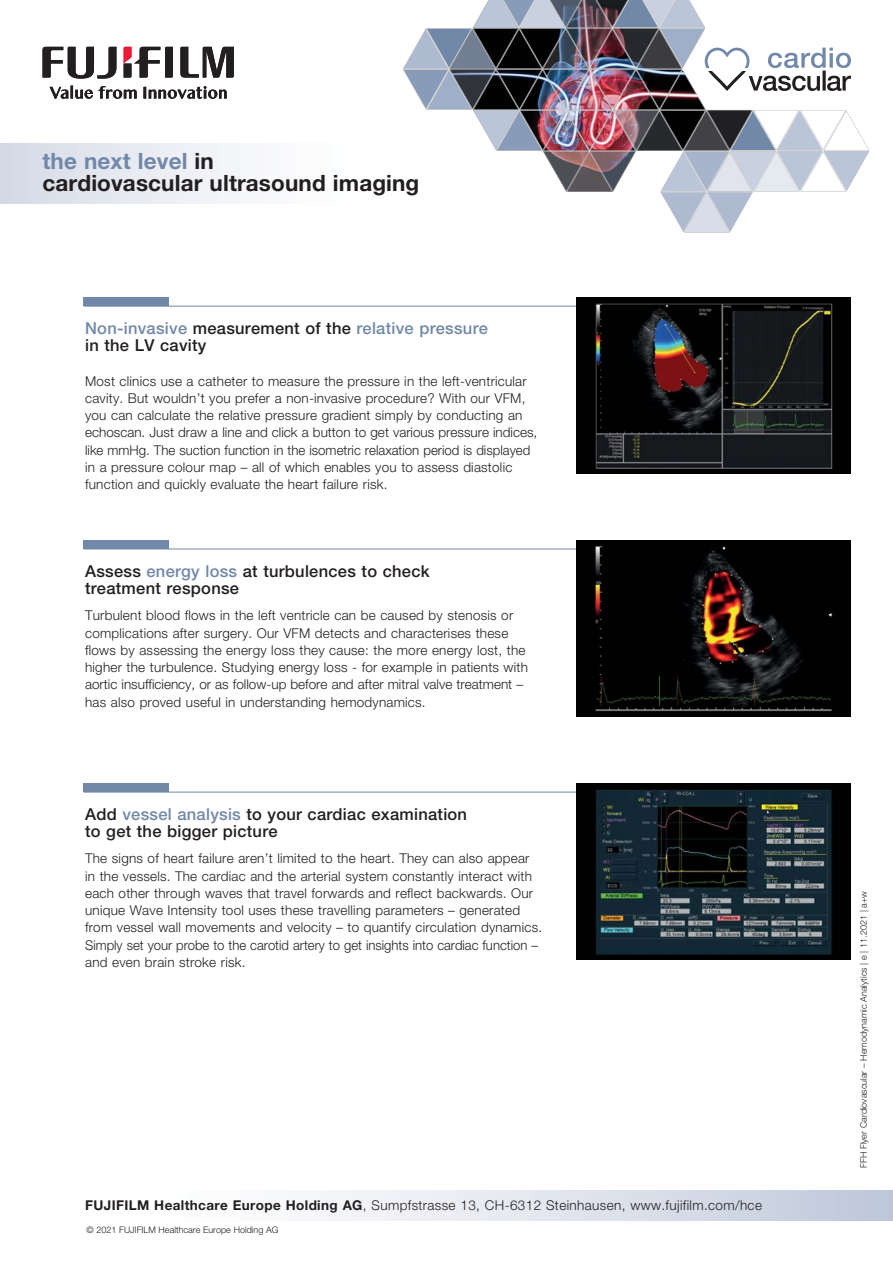
<style>
.page{position:relative;width:893px;height:1263px;background:#fff}
.page>*{position:absolute;margin:0;border:0;box-sizing:border-box;transform-origin:0 0}
.t1{font:700 22.5px/22.5px "Helvetica Neue LT Pro";letter-spacing:.005em;color:#231f20}
.t2{font:500 16.5px/17.2px "Helvetica Neue LT Pro";letter-spacing:.015em;color:#231f20}
.t3{font:300 13.5px/17.2px "Helvetica Neue LT Pro";letter-spacing:.015em;color:#231f20}
.t4{font:300 9px "Helvetica Neue LT Pro";color:#231f20}
.s1{color:#7188a9}
.s2{font-weight:700}
</style>
<div class="page">
<svg style="left:180px;top:47px;width:54px;height:31px"></svg>
<svg style="left:43px;top:47px;width:73px;height:32px"></svg>
<svg style="left:124px;top:47px;width:49px;height:31px"></svg>
<svg style="left:50px;top:86px;width:87px;height:13px"></svg>
<svg style="left:143px;top:86px;width:84px;height:13px"></svg>
<hr style="left:84px;top:306px;width:516px;height:1px;background:#7188a9">
<div style="left:84px;top:298px;width:85px;height:8px;background:#7188a9"></div>
<img style="left:577px;top:298px;width:274px;height:175px">
<img style="left:403px;top:0;width:466px;height:233px">
<hr style="left:84px;top:549px;width:516px;height:1px;background:#7188a9">
<div style="left:84px;top:540px;width:85px;height:9px;background:#7188a9"></div>
<img style="left:577px;top:540px;width:274px;height:176px">
<hr style="left:84px;top:792px;width:516px;height:1px;background:#7188a9">
<div style="left:84px;top:784px;width:85px;height:8px;background:#7188a9"></div>
<img style="left:577px;top:784px;width:274px;height:175px">
<h1 class="t1" style="left:43px;top:151px;width:378px"><span class="s1">the next level</span> in<br>cardiovascular ultrasound imaging</h1>
<p class="t2" style="left:85px;top:321px;width:404px"><span class="s1">Non-invasive</span> measurement of the <span class="s1">relative pressure </span>in the LV cavity</p>
<p class="t3" style="left:85px;top:374px;width:454px">Most clinics use a catheter to measure the pressure in the left-ventricular cavity. But wouldn’t you prefer a non-invasive procedure? With our VFM, you can calculate the relative pressure gradient simply by conducting an echoscan. Just draw a line and click a button to get various pressure indices, like mmHg. The suction function in the isometric relaxation period is displayed in a pressure colour map – all of which enables you to assess diastolic function and quickly evaluate the heart failure risk.</p>
<p class="t2" style="left:85px;top:564px;width:346px">Assess <span class="s1">energy loss</span> at turbulences to check treatment response</p>
<p class="t3" style="left:85px;top:608px;width:444px">Turbulent blood flows in the left ventricle can be caused by stenosis or complications after surgery. Our VFM detects and characterises these flows by assessing the energy loss they cause: the more energy lost, the higher the turbulence. Studying energy loss - for example in patients with aortic insufficiency, or as follow-up before and after mitral valve treatment – has also proved useful in understanding hemodynamics.</p>
<p class="t2" style="left:85px;top:807px;width:383px">Add <span class="s1">vessel analysis</span> to your cardiac examination to get the bigger picture</p>
<p class="t3" style="left:85px;top:851px;width:459px">The signs of heart failure aren’t limited to the heart. They can also appear in the vessels. The cardiac and the arterial system constantly interact with each other through waves that travel forwards and reflect backwards. Our unique Wave Intensity tool uses these travelling parameters – generated from vessel wall movements and velocity – to quantify circulation dynamics.<br>Simply set your probe to the carotid artery to get insights into cardiac function – and even brain stroke risk.</p>
<p class="t3" style="left:85px;top:1198px;width:678px"><span class="s2">FUJIFILM Healthcare Europe Holding AG</span>, Sumpfstrasse 13, CH-6312 Steinhausen, www.fujifilm.com/hce</p>
<p class="t4" style="left:87px;top:1226px;width:193px">© 2021 FUJIFILM Healthcare Europe Holding AG</p>
<p class="t4" style="left:860px;top:1168px;width:278px;rotate:-90deg">FFH Flyer Cardiovascular – Hemodynamic Analytics | e | 11.2021 | a+w</p>
</div>
